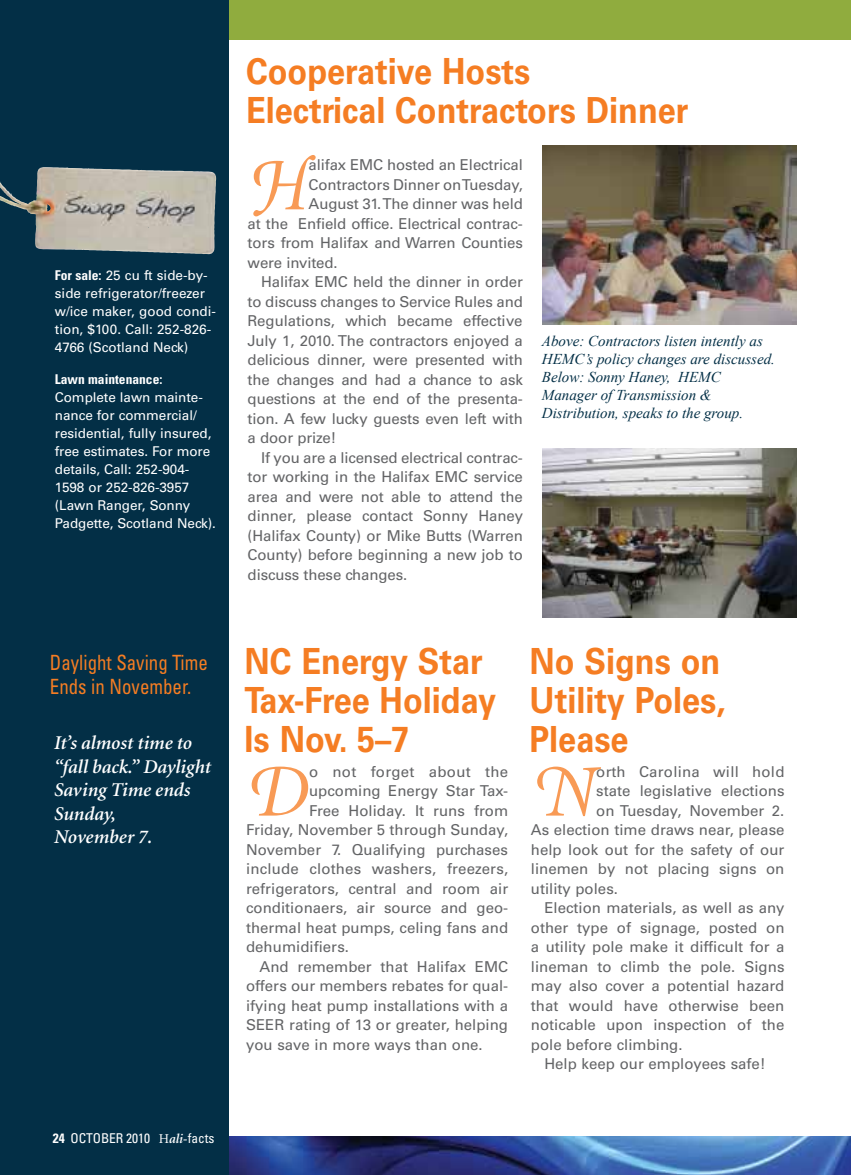
<style>
.page{position:relative;width:851px;height:1175px;background:#fff}
.page>*{position:absolute;margin:0;border:0;box-sizing:border-box;transform-origin:0 0}
.t1{font:italic 73.65px "Minion Swash";color:#f89a55}
.t2{font:700 36px/39px "Univers";color:#f57d23;scale:.9 1}
.t3{font:condensed 21px/24px "Univers";color:#f57d23;scale:.9 1}
.t4{font:italic 600 19.5px/23.4px "Minion";color:#fff}
.t5{font:15px "Univers";color:#636466}
.t6{font:italic 15px/18px "Times New Roman";color:#032f46}
.t7{font:15px "Univers";letter-spacing:.02em;color:#636466}
.t8{font:13.5px/18px "Univers";letter-spacing:-.005em;color:#fff}
.t9{font:condensed 13.5px "Univers";letter-spacing:-.005em;color:#fff}
.t10{font:700 condensed 13.5px "Univers";color:#fff}
.s1{font-weight:700;font-stretch:condensed}
.s2{font-weight:700}
.s3{font-family:"Minion";font-stretch:normal}
.s4{font-family:"Minion";font-weight:600;font-style:italic;font-stretch:normal}
</style>
<div class="page">
<img style="left:228px;top:1136px;width:622px;height:38px">
<div style="left:195px;top:0;width:655px;height:40px;background:#90ac3e"></div>
<div style="left:0;top:0;width:228px;height:1174px;background:#032f46"></div>
<img style="left:0;top:170px;width:121px;height:81px">
<img style="left:542px;top:145px;width:255px;height:180px">
<img style="left:542px;top:448px;width:255px;height:169px">
<p class="t8" style="left:55px;top:267px;width:163px"><span class="s1">For sale:</span> 25 cu ft side-by&shy;side refrigerator/freezer w/ice maker, good condi&shy;tion, $100. Call: 252-826-<br>4766 (Scotland Neck)</p>
<p class="t10" style="left:55px;top:371px;width:109px">Lawn maintenance:</p>
<p class="t8" style="left:55px;top:388px;width:162px">Complete lawn mainte&shy;nance for commercial/ residential, fully insured, free estimates. For more details, Call: 252-904-<br>1598 or 252-826-3957 (Lawn Ranger, Sonny<br>Padgette, Scotland Neck).</p>
<h3 class="t3" style="left:50px;top:650px;width:177px">Daylight Saving Time<br>Ends in November.</h3>
<h3 class="t4" style="left:54px;top:732px;width:159px">It’s almost time to “fall back.” Daylight<br>Saving Time ends<br>Sunday,<br>November 7.</h3>
<p class="t9" style="left:53px;top:1129px;width:163px"><span class="s2">24</span> OCTOBER 2010 <span class="s3">H</span><span class="s4">ali-</span>facts</p>
<h2 class="t2" style="left:246px;top:52px;width:493px">Cooperative Hosts<br>Electrical Contractors Dinner</h2>
<h1 class="t1" style="left:248px;top:155px;width:63px">H</h1>
<p class="t5" style="left:308px;top:156px;width:216px">alifax EMC hosted an Electrical</p>
<p class="t5" style="left:308px;top:176px;width:216px">Contractors Dinner on Tuesday,</p>
<p class="t5" style="left:308px;top:195px;width:216px">August 31. The dinner was held</p>
<p class="t5" style="left:248px;top:215px;width:277px">at the Enfield office. Electrical contrac-</p>
<p class="t5" style="left:248px;top:234px;width:277px">tors from Halifax and Warren Counties</p>
<p class="t5" style="left:248px;top:254px;width:92px">were invited.</p>
<p class="t5" style="left:261px;top:273px;width:263px">Halifax EMC held the dinner in order</p>
<p class="t5" style="left:248px;top:293px;width:277px">to discuss changes to Service Rules and</p>
<p class="t5" style="left:248px;top:312px;width:276px">Regulations, which became effective</p>
<p class="t5" style="left:248px;top:332px;width:277px">July 1, 2010. The contractors enjoyed a</p>
<p class="t5" style="left:248px;top:351px;width:277px">delicious dinner, were presented with</p>
<p class="t5" style="left:248px;top:371px;width:277px">the changes and had a chance to ask</p>
<p class="t5" style="left:248px;top:390px;width:277px">questions at the end of the presenta-</p>
<p class="t5" style="left:248px;top:410px;width:277px">tion. A few lucky guests even left with</p>
<p class="t5" style="left:248px;top:429px;width:90px">a door prize!</p>
<p class="t5" style="left:261px;top:449px;width:263px">If you are a licensed electrical contrac-</p>
<p class="t5" style="left:248px;top:468px;width:277px">tor working in the Halifax EMC service</p>
<p class="t5" style="left:248px;top:488px;width:277px">area and were not able to attend the</p>
<p class="t5" style="left:248px;top:507px;width:277px">dinner, please contact Sonny Haney</p>
<p class="t5" style="left:248px;top:527px;width:277px">(Halifax County) or Mike Butts (Warren</p>
<p class="t5" style="left:248px;top:546px;width:277px">County) before beginning a new job to</p>
<p class="t5" style="left:248px;top:566px;width:161px">discuss these changes.</p>
<p class="t6" style="left:542px;top:332px;width:234px">Above: Contractors listen intently as<br>HEMC’s policy changes are discussed.<br>Below: Sonny Haney, HEMC<br>Manager of Transmission &amp;<br>Distribution, speaks to the group.</p>
<h2 class="t2" style="left:245px;top:642px;width:281px">NC Energy Star<br>Tax-Free Holiday<br>Is Nov. 5–7</h2>
<h1 class="t1" style="left:246px;top:761px;width:64px">D</h1>
<p class="t7" style="left:309px;top:762px;width:201px">o not forget about the</p>
<p class="t5" style="left:309px;top:782px;width:201px">upcoming Energy Star Tax-</p>
<p class="t5" style="left:309px;top:801px;width:201px">Free Holiday. It runs from</p>
<p class="t5" style="left:246px;top:821px;width:263px">Friday, November 5 through Sunday,</p>
<p class="t5" style="left:246px;top:840px;width:263px">November 7. Qualifying purchases</p>
<p class="t5" style="left:246px;top:860px;width:264px">include clothes washers, freezers,</p>
<p class="t5" style="left:246px;top:879px;width:263px">refrigerators, central and room air</p>
<p class="t5" style="left:246px;top:899px;width:263px">conditionaers, air source and geo-</p>
<p class="t5" style="left:246px;top:918px;width:263px">thermal heat pumps, celing fans and</p>
<p class="t5" style="left:246px;top:938px;width:104px">dehumidifiers.</p>
<p class="t5" style="left:260px;top:957px;width:250px">And remember that Halifax EMC</p>
<p class="t5" style="left:246px;top:977px;width:263px">offers our members rebates for qual-</p>
<p class="t5" style="left:246px;top:996px;width:263px">ifying heat pump installations with a</p>
<p class="t5" style="left:246px;top:1016px;width:263px">SEER rating of 13 or greater, helping</p>
<p class="t5" style="left:246px;top:1035px;width:238px">you save in more ways than one.</p>
<h2 class="t2" style="left:529px;top:642px;width:219px">No Signs on<br>Utility Poles,<br>Please</h2>
<h1 class="t1" style="left:531px;top:761px;width:67px">N</h1>
<p class="t5" style="left:596px;top:762px;width:190px">orth Carolina will hold</p>
<p class="t5" style="left:596px;top:782px;width:190px">state legislative elections</p>
<p class="t5" style="left:596px;top:801px;width:190px">on Tuesday, November 2.</p>
<p class="t5" style="left:531px;top:821px;width:255px">As election time draws near, please</p>
<p class="t5" style="left:531px;top:840px;width:255px">help look out for the safety of our</p>
<p class="t5" style="left:531px;top:860px;width:255px">linemen by not placing signs on</p>
<p class="t5" style="left:531px;top:879px;width:89px">utility poles.</p>
<p class="t5" style="left:544px;top:899px;width:242px">Election materials, as well as any</p>
<p class="t5" style="left:531px;top:918px;width:255px">other type of signage, posted on</p>
<p class="t5" style="left:531px;top:938px;width:255px">a utility pole make it difficult for a</p>
<p class="t5" style="left:531px;top:957px;width:255px">lineman to climb the pole. Signs</p>
<p class="t5" style="left:531px;top:977px;width:255px">may also cover a potential hazard</p>
<p class="t5" style="left:531px;top:996px;width:255px">that would have otherwise been</p>
<p class="t5" style="left:531px;top:1016px;width:255px">noticable upon inspection of the</p>
<p class="t5" style="left:531px;top:1035px;width:153px">pole before climbing.</p>
<p class="t5" style="left:544px;top:1055px;width:223px">Help keep our employees safe!</p>
</div>
